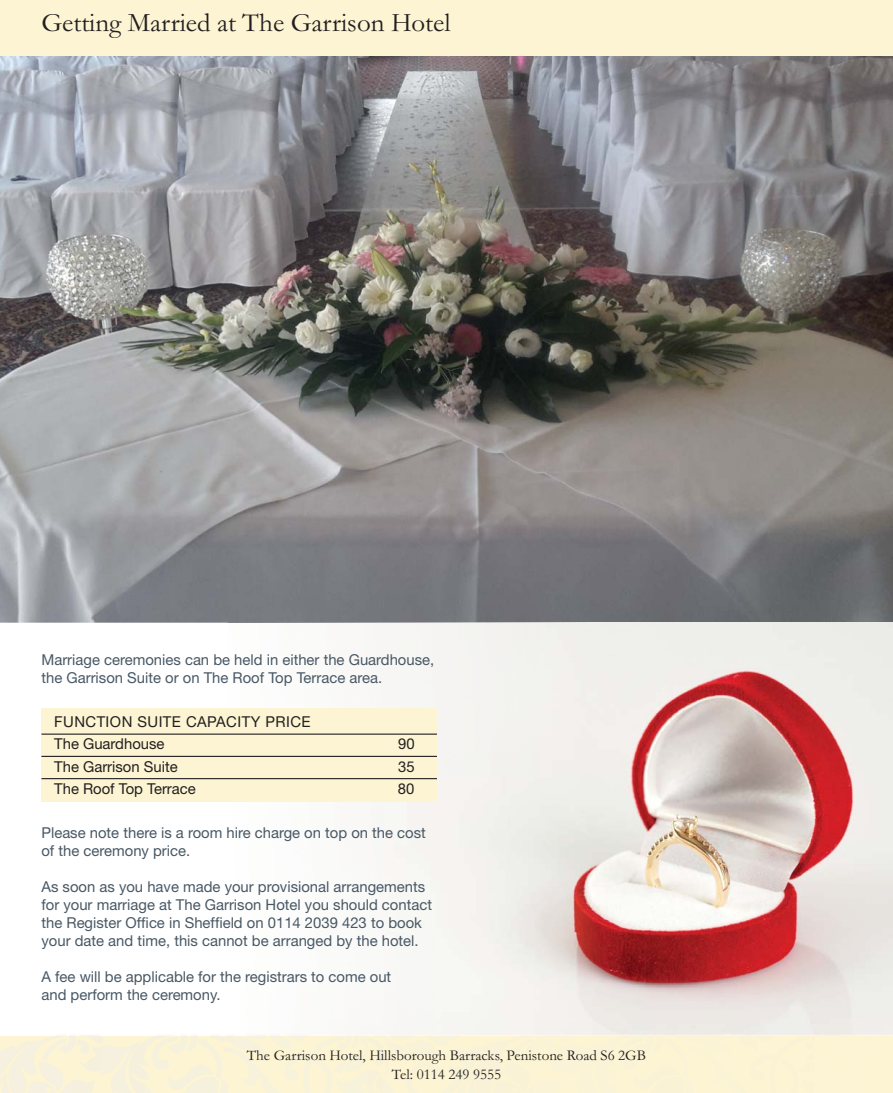
<style>
.page{position:relative;width:893px;height:1093px;background:#fff}
.page>*{position:absolute;margin:0;border:0;box-sizing:border-box;transform-origin:0 0}
.t1{font:27px "Garamond";color:#231f20}
.t2{font:15px/18px "Helvetica Neue";color:#485865}
.t3{font:15px/18.8px "Garamond";color:#231f20;text-align:center}
.t4{font:15px/22.2px "Helvetica Neue";letter-spacing:.03em;color:#231f20}
.t5{font:15px "Helvetica Neue";color:#231f20}
</style>
<div class="page">
<img style="left:0;top:55px;width:893px;height:568px">
<div style="left:0;top:0;width:893px;height:55px;background:#fcf4d2"></div>
<img style="left:228px;top:622px;width:665px;height:412px">
<svg style="left:0;top:1034px;width:893px;height:59px;background:#faf3d6"></svg>
<div style="left:41px;top:708px;width:396px;height:94px;background:#fcf4d2"></div>
<hr style="left:41px;top:733px;width:396px;height:2px;background:#231f20">
<hr style="left:41px;top:756px;width:396px;height:1px;background:#231f20">
<hr style="left:41px;top:778px;width:396px;height:1px;background:#231f20">
<h1 class="t1" style="left:41px;top:11px;width:411px">Getting Married at The Garrison Hotel</h1>
<p class="t2" style="left:41px;top:652px;width:394px">Marriage ceremonies can be held in either the Guardhouse, the Garrison Suite or on The Roof Top Terrace area.</p>
<p class="t4" style="left:54px;top:713px;width:258px">FUNCTION SUITE CAPACITY PRICE<br>The Guardhouse</p>
<p class="t5" style="left:398px;top:739px;width:18px">90</p>
<p class="t5" style="left:54px;top:761px;width:125px">The Garrison Suite</p>
<p class="t5" style="left:398px;top:761px;width:18px">35</p>
<p class="t5" style="left:54px;top:783px;width:143px">The Roof Top Terrace</p>
<p class="t5" style="left:398px;top:783px;width:18px">80</p>
<p class="t2" style="left:41px;top:826px;width:386px">Please note there is a room hire charge on top on the cost of the ceremony price.</p>
<p class="t2" style="left:41px;top:880px;width:392px">As soon as you have made your provisional arrangements for your marriage at The Garrison Hotel you should contact the Register Office in Sheffield on 0114 2039 423 to book your date and time, this cannot be arranged by the hotel.</p>
<p class="t2" style="left:41px;top:970px;width:351px">A fee will be applicable for the registrars to come out and perform the ceremony.</p>
<p class="t3" style="left:247px;top:1047px;width:401px">The Garrison Hotel, Hillsborough Barracks, Penistone Road S6 2GB<br>Tel: 0114 249 9555</p>
</div>
